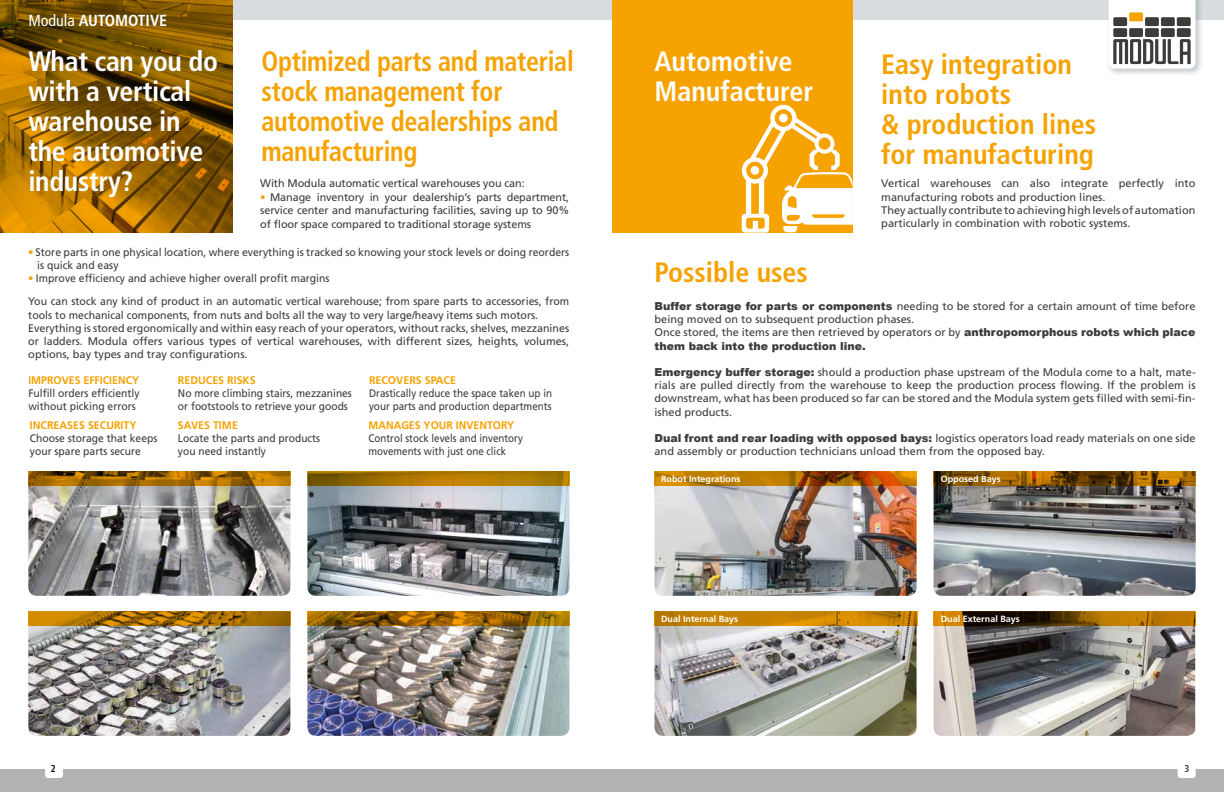
<style>
.page{position:relative;width:1224px;height:792px;background:#fff}
.page>*{position:absolute;margin:0;border:0;box-sizing:border-box;transform-origin:0 0}
.t1{font:700 condensed 28px/30px "Frutiger LT Std";letter-spacing:-.01em;color:#fff}
.t2{font:700 condensed 28px/30px "Frutiger LT Std";letter-spacing:-.01em;color:#f6a200;scale:.93 1}
.t3{font:700 condensed 28px/30px "Frutiger LT Std";letter-spacing:-.01em;color:#f6a200}
.t4{font:700 condensed 16px "Frutiger LT Std";color:#fff}
.t5{font:11px/13.2px "Frutiger LT Std";color:#3c3c3b}
.t6{font:11px/13.2px "Frutiger LT Std";color:#3c3c3b;scale:.96 1}
.t7{font:11px/13.2px "Frutiger LT Std";color:#3c3c3b;scale:.95 1}
.t8{font:11px/13.2px "Frutiger LT Std";color:#3c3c3b;scale:.93 1}
.t9{font:11px/13.2px "Frutiger LT Std";color:#3c3c3b;scale:.94 1}
.t10{font:11px/13.2px "Frutiger LT Std";color:#3c3c3b;scale:.9 1}
.t11{font:11px/13.2px "Frutiger LT Std";color:#3c3c3b;scale:.89 1}
.t12{font:700 11px "Frutiger LT Std";color:#f6a200}
.t13{font:700 11px "Frutiger LT Std";color:#f6a200;scale:.96 1}
.t14{font:900 11px "Arial";color:#3c3c3b}
.t15{font:700 condensed 10px "Frutiger LT Std";color:#000;scale:.94 1}
.t16{font:700 condensed 10px "Frutiger LT Std";color:#3c3c3b;scale:.94 1}
.t17{font:700 9px "Frutiger LT Std";color:#fff}
.s1{font-weight:400}
.s2{color:#f6a200}
.s3{font-family:"Arial";font-weight:900}
</style>
<div class="page">
<div style="left:0;top:769px;width:1224px;height:23px;background:#b3b2b2"></div>
<div style="left:0;top:0;width:1224px;height:19px;background:#d8dde0"></div>
<div style="left:1106px;top:0;width:98px;height:77px;background:#8a959c;opacity:.5"></div>
<svg style="left:1108px;top:0;width:88px;height:69px"></svg>
<div style="left:1178px;top:765px;width:18px;height:13px;background:#fff;border-radius:3px"></div>
<div style="left:45px;top:765px;width:18px;height:13px;background:#fff;border-radius:3px"></div>
<img style="left:0;top:0;width:232px;height:232px">
<img style="left:28px;top:485px;width:262px;height:111px">
<svg style="left:28px;top:471px;width:262px;height:14px;background:#9b6500"></svg>
<img style="left:307px;top:485px;width:262px;height:111px">
<svg style="left:307px;top:471px;width:262px;height:14px;background:#a47300"></svg>
<img style="left:28px;top:625px;width:262px;height:111px">
<svg style="left:28px;top:611px;width:262px;height:14px;background:#ab7100"></svg>
<img style="left:307px;top:625px;width:262px;height:111px">
<svg style="left:307px;top:611px;width:262px;height:14px;background:#976300"></svg>
<div style="left:612px;top:0;width:241px;height:233px;background:#f6a200"></div>
<img style="left:934px;top:625px;width:261px;height:111px">
<img style="left:934px;top:485px;width:262px;height:111px">
<img style="left:655px;top:485px;width:262px;height:111px">
<img style="left:655px;top:625px;width:262px;height:111px">
<svg style="left:655px;top:471px;width:262px;height:14px;background:#b36a00"></svg>
<svg style="left:934px;top:471px;width:262px;height:14px;background:#835200"></svg>
<svg style="left:655px;top:611px;width:263px;height:14px;background:#c78200"></svg>
<svg style="left:934px;top:611px;width:262px;height:14px;background:#7a4d00"></svg>
<svg style="left:742px;top:105px;width:111px;height:128px"></svg>
<h2 class="t4" style="left:28px;top:11px;width:140px"><span class="s1">Modula</span> AUTOMOTIVE</h2>
<h1 class="t1" style="left:28px;top:46px;width:191px">What can you do with a vertical warehouse in the automotive industry?</h1>
<h1 class="t2" style="left:261px;top:46px;width:337px">Optimized parts and material stock management for automotive dealerships and manufacturing</h1>
<p class="t5" style="left:260px;top:177px;width:266px">With Modula automatic vertical warehouses you can:</p>
<p class="t5" style="left:260px;top:190px;width:310px"><span class="s2">•</span> Manage inventory in your dealership’s parts department, service center and manufacturing facilities, saving up to 90%</p>
<p class="t5" style="left:260px;top:218px;width:272px">of floor space compared to traditional storage systems</p>
<p class="t7" style="left:37px;top:245px;width:562px;text-indent:-9px"><span class="s2">•</span> Store parts in one physical location, where everything is tracked so knowing your stock levels or doing reorders is quick and easy</p>
<p class="t7" style="left:28px;top:267px;width:571px;line-height:23.2px"><span class="s2">•</span> Improve efficiency and achieve higher overall profit margins<br>You can stock any kind of product in an automatic vertical warehouse; from spare parts to accessories, from</p>
<p class="t6" style="left:28px;top:308px;width:565px">tools to mechanical components, from nuts and bolts all the way to very large/heavy items such motors.<br>Everything is stored ergonomically and within easy reach of your operators, without racks, shelves, mezzanines or ladders. Modula offers various types of vertical warehouses, with different sizes, heights, volumes, options, bay types and tray configurations.</p>
<p class="t13" style="left:28px;top:373px;width:117px">IMPROVES EFFICIENCY</p>
<p class="t9" style="left:28px;top:386px;width:120px">Fulfill orders efficiently without picking errors</p>
<p class="t12" style="left:30px;top:418px;width:108px">INCREASES SECURITY</p>
<p class="t9" style="left:30px;top:432px;width:137px">Choose storage that keeps your spare parts secure</p>
<p class="t12" style="left:178px;top:373px;width:79px">REDUCES RISKS</p>
<p class="t8" style="left:178px;top:386px;width:189px">No more climbing stairs, mezzanines or footstools to retrieve your goods</p>
<p class="t12" style="left:178px;top:418px;width:61px">SAVES TIME</p>
<p class="t8" style="left:178px;top:432px;width:154px">Locate the parts and products you need instantly</p>
<p class="t12" style="left:369px;top:373px;width:88px">RECOVERS SPACE</p>
<p class="t10" style="left:369px;top:386px;width:205px">Drastically reduce the space taken up in your parts and production departments</p>
<p class="t13" style="left:369px;top:418px;width:153px">MANAGES YOUR INVENTORY</p>
<p class="t11" style="left:369px;top:432px;width:175px">Control stock levels and inventory movements with just one click</p>
<h1 class="t1" style="left:655px;top:46px;width:160px">Automotive<br>Manufacturer</h1>
<h1 class="t3" style="left:881px;top:49px;width:217px">Easy integration into robots<br>&amp; production lines for manufacturing</h1>
<p class="t5" style="left:881px;top:177px;width:316px">Vertical warehouses can also integrate perfectly into manufacturing robots and production lines.<br>They actually contribute to achieving high levels of automation particularly in combination with robotic systems.</p>
<h1 class="t3" style="left:655px;top:258px;width:155px">Possible uses</h1>
<p class="t5" style="left:655px;top:300px;width:543px"><span class="s3">Buffer storage for parts or components</span> needing to be stored for a certain amount of time before being moved on to subsequent production phases.<br>Once stored, the items are then retrieved by operators or by <span class="s3">anthropomorphous robots which place</span></p>
<p class="t14" style="left:655px;top:338px;width:213px">them back into the production line.</p>
<p class="t5" style="left:655px;top:366px;width:543px;text-align:justify"><span class="s3">Emergency buffer storage:</span> should a production phase upstream of the Modula come to a halt, mate&shy;rials are pulled directly from the warehouse to keep the production process flowing. If the problem is downstream, what has been produced so far can be stored and the Modula system gets filled with semi-fin&shy;ished products.</p>
<p class="t5" style="left:655px;top:432px;width:543px"><span class="s3">Dual front and rear loading with opposed bays:</span> logistics operators load ready materials on one side and assembly or production technicians unload them from the opposed bay.</p>
<p class="t17" style="left:661px;top:473px;width:81px">Robot Integrations</p>
<p class="t17" style="left:661px;top:613px;width:79px">Dual Internal Bays</p>
<p class="t17" style="left:941px;top:473px;width:62px">Opposed Bays</p>
<p class="t17" style="left:941px;top:613px;width:81px">Dual External Bays</p>
<p class="t15" style="left:51px;top:763px;width:7px">2</p>
<p class="t16" style="left:1184px;top:763px;width:7px">3</p>
</div>
